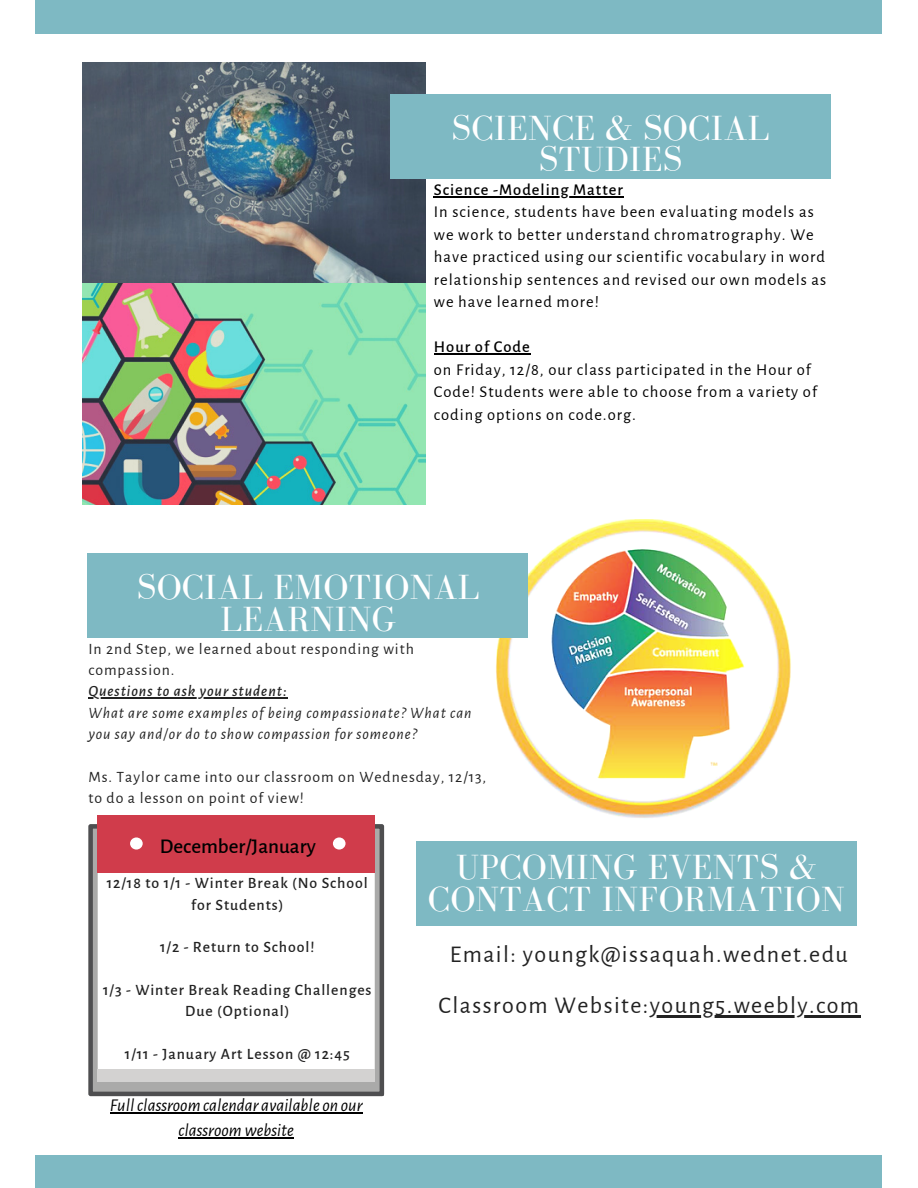
<style>
.page{position:relative;width:918px;height:1188px;background:#fff}
.page>*{position:absolute;margin:0;border:0;box-sizing:border-box;transform-origin:0 0}
.t1{font:36px/31.8px "Bodoni FLF";letter-spacing:.01em;color:#fff;text-align:center}
.t2{font:24px "Alegreya Sans";letter-spacing:.06em;color:#222}
.t3{font:500 21px "Alegreya Sans";color:#000}
.t4{font:italic 18px/24.8px "Alegreya Sans";color:#000;text-align:center}
.t5{font:16.5px/22.5px "Alegreya Sans";letter-spacing:.06em;color:#000}
.t6{font:500 16.5px "Alegreya Sans";letter-spacing:.06em;color:#000}
.t7{font:500 15.75px/21.3px "Alegreya Sans";letter-spacing:.06em;color:#222;text-align:center}
.t8{font:15.75px/21.3px "Alegreya Sans";letter-spacing:.06em;color:#222}
.t9{font:italic 15.75px/21.3px "Alegreya Sans";letter-spacing:.06em;color:#222}
.t10{font:italic 500 15.75px "Alegreya Sans";letter-spacing:.06em;color:#222}
</style>
<div class="page">
<div style="left:36px;top:1155px;width:846px;height:33px;background:#7eb9c3"></div>
<div style="left:36px;top:0;width:846px;height:34px;background:#7eb9c3"></div>
<img style="left:83px;top:63px;width:343px;height:441px">
<img style="left:457px;top:520px;width:334px;height:299px">
<div style="left:390px;top:95px;width:440px;height:84px;background:#7eb9c3"></div>
<div style="left:88px;top:554px;width:440px;height:84px;background:#7eb9c3"></div>
<div style="left:416px;top:841px;width:440px;height:85px;background:#7eb9c3"></div>
<svg style="left:88px;top:824px;width:297px;height:273px;fill:#aaaaa9"></svg>
<div style="left:98px;top:861px;width:277px;height:221px;background:#fff"></div>
<div style="left:98px;top:1069px;width:277px;height:13px;background:#d3d2d1"></div>
<div style="left:98px;top:815px;width:277px;height:58px;background:#d03c4b"></div>
<div style="left:130px;top:837px;width:13px;height:13px;background:#fff;border-radius:50%"></div>
<div style="left:333px;top:837px;width:13px;height:13px;background:#fff;border-radius:50%"></div>
<hr style="left:88px;top:697px;width:200px;height:2px;background:#222">
<hr style="left:434px;top:196px;width:190px;height:1px;background:#000">
<hr style="left:434px;top:354px;width:97px;height:1px;background:#000">
<hr style="left:650px;top:1015px;width:211px;height:2px;background:#222">
<hr style="left:110px;top:1112px;width:253px;height:2px;background:#000">
<hr style="left:179px;top:1137px;width:115px;height:1px;background:#000">
<p class="t1" style="left:452px;top:112px;width:319px">SCIENCE &amp; SOCIAL<br>STUDIES</p>
<p class="t6" style="left:434px;top:182px;width:191px">Science -Modeling Matter</p>
<p class="t5" style="left:434px;top:201px;width:381px">In science, students have been evaluating models as</p>
<p class="t5" style="left:434px;top:224px;width:381px">we work to better understand chromatrography. We</p>
<p class="t5" style="left:434px;top:246px;width:393px">have practiced using our scientific vocabulary in word</p>
<p class="t5" style="left:434px;top:269px;width:394px">relationship sentences and revised our own models as we have learned more!</p>
<p class="t6" style="left:434px;top:339px;width:97px">Hour of Code</p>
<p class="t5" style="left:434px;top:359px;width:385px">on Friday, 12/8, our class participated in the Hour of<br>Code! Students were able to choose from a variety of coding options on code.org.</p>
<p class="t1" style="left:137px;top:571px;width:344px">SOCIAL EMOTIONAL<br>LEARNING</p>
<p class="t8" style="left:88px;top:638px;width:327px">In 2nd Step, we learned about responding with compassion.</p>
<p class="t10" style="left:88px;top:684px;width:200px">Questions to ask your student:</p>
<p class="t9" style="left:88px;top:702px;width:385px">What are some examples of being compassionate? What can you say and/or do to show compassion for someone?</p>
<p class="t8" style="left:88px;top:766px;width:399px">Ms. Taylor came into our classroom on Wednesday, 12/13, to do a lesson on point of view!</p>
<p class="t3" style="left:160px;top:836px;width:158px">December/January</p>
<p class="t7" style="left:107px;top:873px;width:263px">12/18 to 1/1 - Winter Break (No School for Students)</p>
<p class="t7" style="left:160px;top:937px;width:156px">1/2 - Return to School!</p>
<p class="t7" style="left:103px;top:980px;width:270px">1/3 - Winter Break Reading Challenges<br>Due (Optional)</p>
<p class="t7" style="left:125px;top:1044px;width:226px">1/11 - January Art Lesson @ 12:45</p>
<p class="t4" style="left:110px;top:1093px;width:254px">Fullclassroom calendar available on our classroom website</p>
<p class="t1" style="left:456px;top:851px;width:362px">UPCOMING EVENTS &amp;</p>
<p class="t1" style="left:428px;top:883px;width:418px">CONTACT INFORMATION</p>
<p class="t2" style="left:450px;top:943px;width:400px">Email: youngk@issaquah.wednet.edu</p>
<p class="t2" style="left:439px;top:994px;width:422px">Classroom Website:young5.weebly.com</p>
</div>
